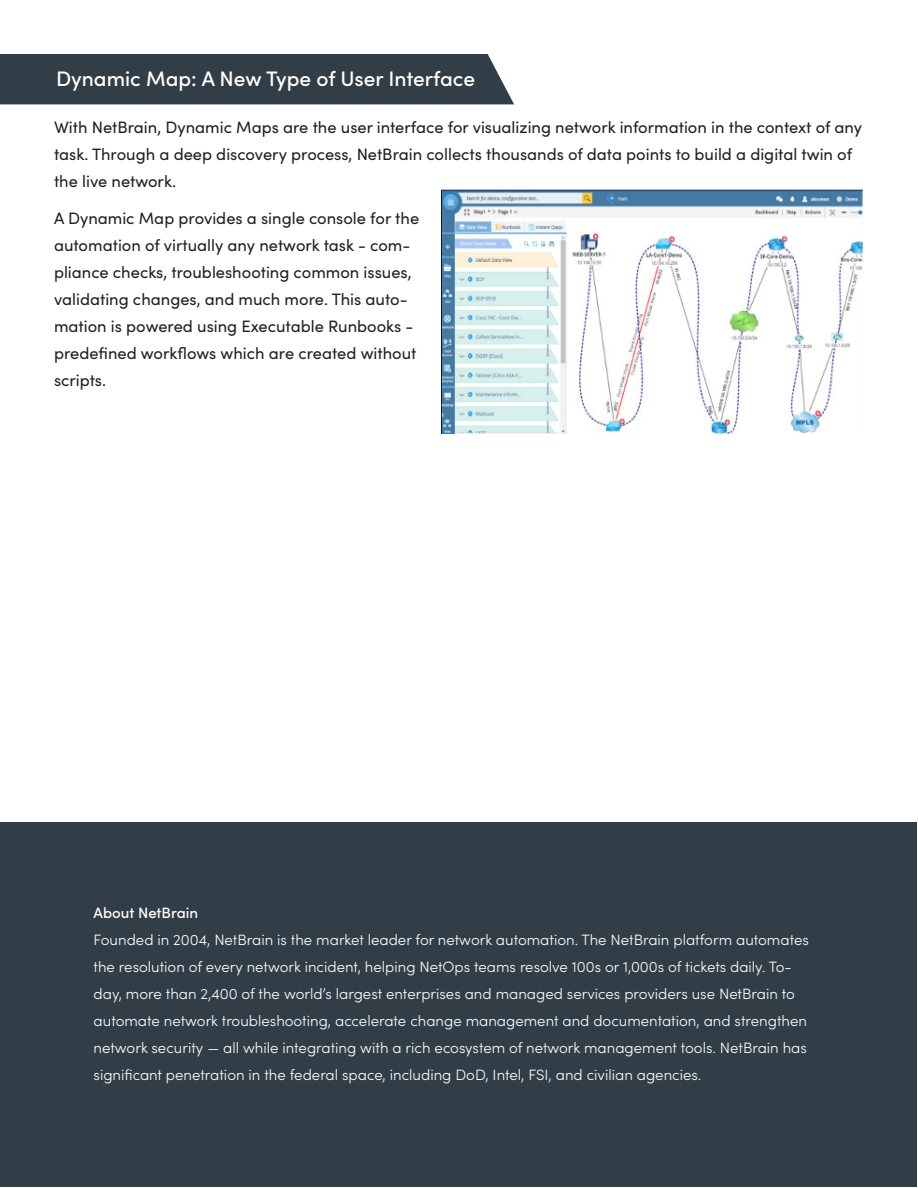
<style>
.page{position:relative;width:918px;height:1188px;background:#fff}
.page>*{position:absolute;margin:0;border:0;box-sizing:border-box;transform-origin:0 0}
.t1{font:500 21px "Sofia Pro";color:#fff}
.t2{font:16.5px/27px "Sofia Pro";color:#231f20}
.t3{font:300 15px/27px "Sofia Pro";color:#fff}
.t4{font:500 15px "Sofia Pro";color:#fff}
</style>
<div class="page">
<div style="left:1px;top:823px;width:916px;height:364px;background:#313e48"></div>
<div style="left:0;top:54px;width:514px;height:50px;background:#313e48"></div>
<img style="left:442px;top:190px;width:420px;height:243px">
<p class="t1" style="left:56px;top:63px;width:421px">Dynamic Map: A New Type of User Interface</p>
<p class="t2" style="left:54px;top:113px;width:809px">With NetBrain, Dynamic Maps are the user interface for visualizing network information in the context of any task. Through a deep discovery process, NetBrain collects thousands of data points to build a digital twin of the live network.</p>
<p class="t2" style="left:54px;top:204px;width:367px">A Dynamic Map provides a single console for the automation of virtually any network task - com&shy;pliance checks, troubleshooting common issues, validating changes, and much more. This auto&shy;mation is powered using Executable Runbooks - predefined workflows which are created without scripts.</p>
<p class="t4" style="left:94px;top:901px;width:106px">About NetBrain</p>
<p class="t3" style="left:94px;top:925px;width:717px">Founded in 2004, NetBrain is the market leader for network automation. The NetBrain platform automates the resolution of every network incident, helping NetOps teams resolve 100s or 1,000s of tickets daily. To&shy;day, more than 2,400 of the world’s largest enterprises and managed services providers use NetBrain to automate network troubleshooting, accelerate change management and documentation, and strengthen network security — all while integrating with a rich ecosystem of network management tools. NetBrain has significant penetration in the federal space, including DoD, Intel, FSI, and civilian agencies.</p>
</div>
